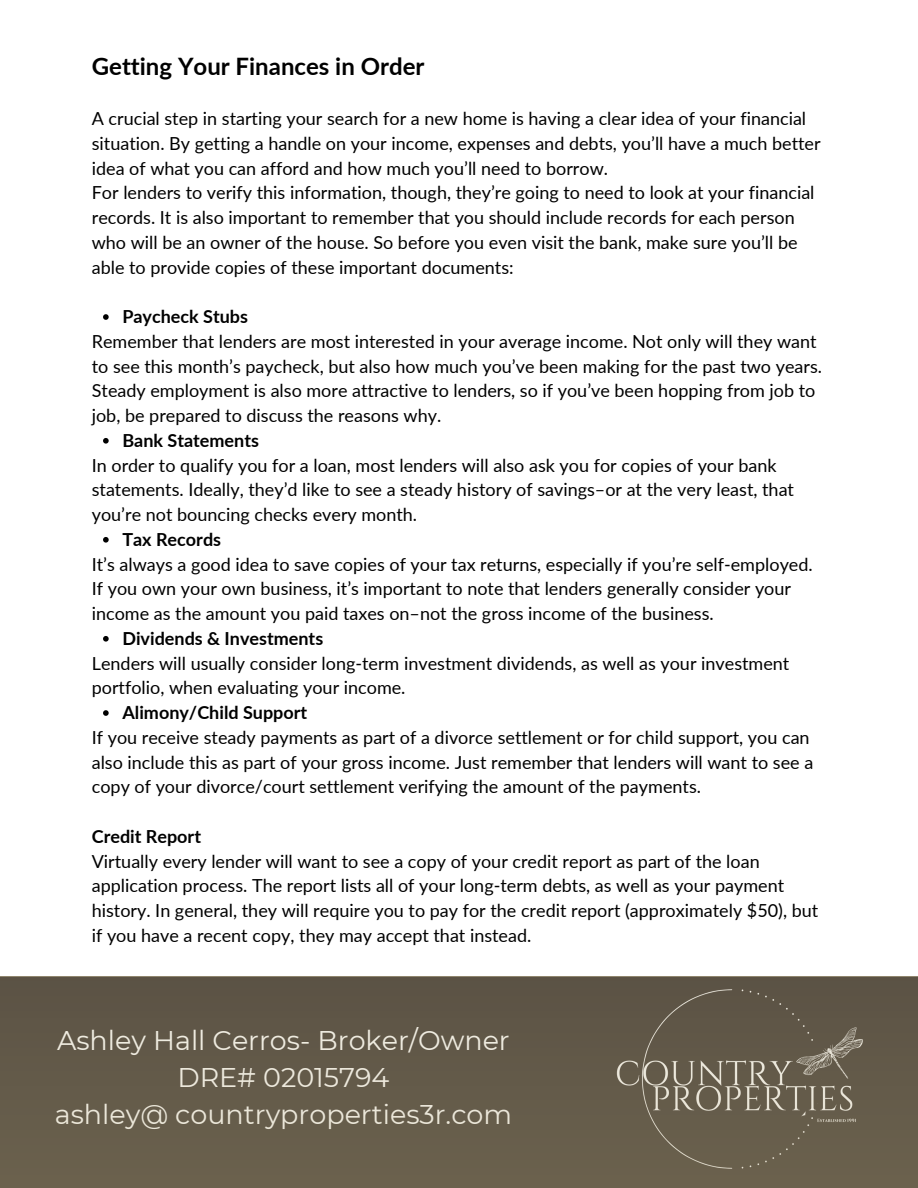
<style>
.page{position:relative;width:918px;height:1188px;background:#fff}
.page>*{position:absolute;margin:0;border:0;box-sizing:border-box;transform-origin:0 0}
.t1{font:27px "Montserrat";color:#fff}
.t2{font:700 24px "Lato";color:#000}
.t3{font:18px/24.8px "Lato";color:#000}
.t4{font:700 18px "Lato";color:#000}
</style>
<div class="page">
<svg style="left:103px;top:314px;width:6px;height:6px"></svg>
<svg style="left:103px;top:438px;width:6px;height:6px"></svg>
<svg style="left:103px;top:537px;width:6px;height:6px"></svg>
<svg style="left:103px;top:636px;width:6px;height:6px"></svg>
<svg style="left:103px;top:710px;width:6px;height:6px"></svg>
<div style="left:0;top:977px;width:918px;height:211px;background:#635a49"></div>
<p class="t2" style="left:92px;top:51px;width:334px">Getting Your Finances in Order</p>
<p class="t3" style="left:92px;top:106px;width:730px">A crucial step in starting your search for a new home is having a clear idea of your financial situation. By getting a handle on your income, expenses and debts, you’ll have a much better idea of what you can afford and how much you’ll need to borrow.</p>
<p class="t3" style="left:92px;top:180px;width:724px">For lenders to verify this information, though, they’re going to need to look at your financial records. It is also important to remember that you should include records for each person who will be an owner of the house. So before you even visit the bank, make sure you’ll be able to provide copies of these important documents:</p>
<p class="t4" style="left:122px;top:305px;width:127px">Paycheck Stubs</p>
<p class="t3" style="left:92px;top:329px;width:732px">Remember that lenders are most interested in your average income. Not only will they want to see this month’s paycheck, but also how much you’ve been making for the past two years.<br>Steady employment is also more attractive to lenders, so if you’ve been hopping from job to job, be prepared to discuss the reasons why.</p>
<p class="t4" style="left:122px;top:429px;width:138px">Bank Statements</p>
<p class="t3" style="left:92px;top:452px;width:704px">In order to qualify you for a loan, most lenders will also ask you for copies of your bank statements. Ideally, they’d like to see a steady history of savings–or at the very least, that you’re not bouncing checks every month.</p>
<p class="t4" style="left:122px;top:528px;width:100px">Tax Records</p>
<p class="t3" style="left:92px;top:551px;width:722px">It’s always a good idea to save copies of your tax returns, especially if you’re self-employed.<br>If you own your own business, it’s important to note that lenders generally consider your income as the amount you paid taxes on–not the gross income of the business.</p>
<p class="t4" style="left:122px;top:627px;width:202px">Dividends &amp; Investments</p>
<p class="t3" style="left:92px;top:650px;width:699px">Lenders will usually consider long-term investment dividends, as well as your investment portfolio, when evaluating your income.</p>
<p class="t4" style="left:122px;top:701px;width:186px">Alimony/Child Support</p>
<p class="t3" style="left:92px;top:725px;width:723px">If you receive steady payments as part of a divorce settlement or for child support, you can also include this as part of your gross income. Just remember that lenders will want to see a copy of your divorce/court settlement verifying the amount of the payments.</p>
<p class="t4" style="left:92px;top:825px;width:111px">Credit Report</p>
<p class="t3" style="left:92px;top:848px;width:728px">Virtually every lender will want to see a copy of your credit report as part of the loan application process. The report lists all of your long-term debts, as well as your payment history. In general, they will require you to pay for the credit report (approximately $50), but if you have a recent copy, they may accept that instead.</p>
<p class="t1" style="left:57px;top:1024px;width:454px">Ashley Hall Cerros- Broker/Owner</p>
<p class="t1" style="left:177px;top:1061px;width:214px">DRE# 02015794</p>
<p class="t1" style="left:55px;top:1098px;width:459px">ashley@ countryproperties3r.com</p>
</div>
